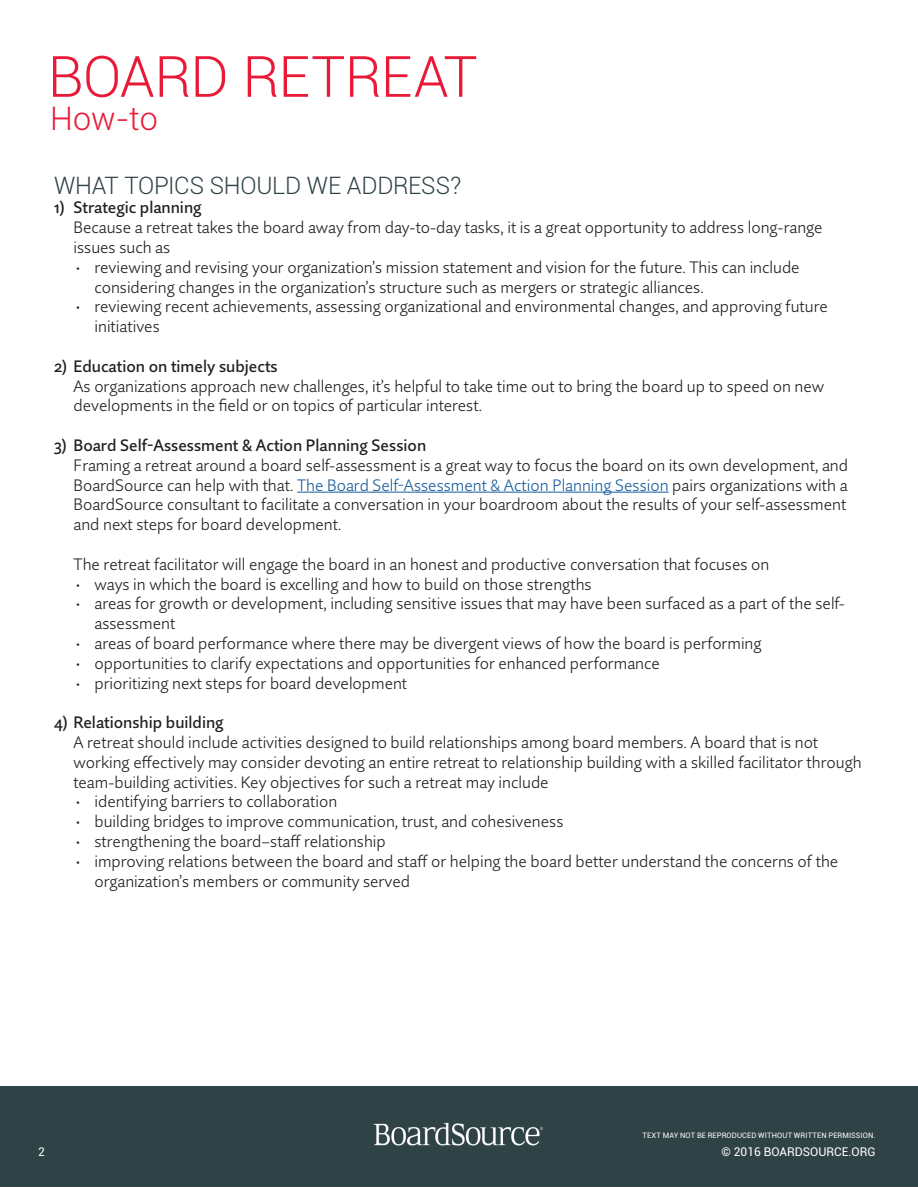
<style>
.page{position:relative;width:918px;height:1188px;background:#fff}
.page>*{position:absolute;margin:0;border:0;box-sizing:border-box;transform-origin:0 0}
.t1{font:300 57px "Roboto";letter-spacing:-.015em;color:#e91938}
.t2{font:300 32.4px "Roboto";color:#e91938}
.t3{font:300 24px "Roboto";letter-spacing:-.015em;color:#2f4246}
.t4{font:300 16.5px/19.8px "Quire Sans Pro";color:#231f20}
.t5{font:500 16.5px "Quire Sans Pro";color:#231f20}
.t6{font:12px "Roboto";color:#fff}
.t7{font:7.5px "Roboto";letter-spacing:.015em;color:#fff}
.s1{color:#175d9e}
</style>
<div class="page">
<div style="left:0;top:1087px;width:918px;height:100px;background:#2f4246"></div>
<img style="left:374px;top:1122px;width:170px;height:24px">
<hr style="left:297px;top:492px;width:372px;height:1px;background:#175d9e">
<h1 class="t1" style="left:48px;top:37px;width:431px">BOARD RETREAT</h1>
<h2 class="t2" style="left:50px;top:96px;width:109px">How-to</h2>
<p class="t3" style="left:54px;top:168px;width:409px">WHAT TOPICS SHOULD WE ADDRESS?</p>
<p class="t5" style="left:54px;top:197px;width:149px">1) Strategic planning</p>
<p class="t4" style="left:74px;top:217px;width:750px">Because a retreat takes the board away from day-to-day tasks, it is a great opportunity to address long-range issues such as</p>
<p class="t4" style="left:94px;top:257px;width:707px;text-indent:-20px">• reviewing and revising your organization’s mission statement and vision for the future. This can include considering changes in the organization’s structure such as mergers or strategic alliances.</p>
<p class="t4" style="left:94px;top:296px;width:735px;text-indent:-20px">• reviewing recent achievements, assessing organizational and environmental changes, and approving future initiatives</p>
<p class="t5" style="left:54px;top:356px;width:225px">2) Education on timely subjects</p>
<p class="t4" style="left:74px;top:376px;width:752px">As organizations approach new challenges, it’s helpful to take time out to bring the board up to speed on new developments in the field or on topics of particular interest.</p>
<p class="t5" style="left:54px;top:435px;width:374px">3) Board Self-Assessment &amp; Action Planning Session</p>
<p class="t4" style="left:74px;top:455px;width:776px;text-align:justify">Framing a retreat around a board self-assessment is a great way to focus the board on its own development, and BoardSource can help with that. <span class="s1">The Board Self-Assessment &amp; Action Planning Session</span> pairs organizations with a BoardSource consultant to facilitate a conversation in your boardroom about the results of your self-assessment and next steps for board development.</p>
<p class="t4" style="left:74px;top:554px;width:697px">The retreat facilitator will engage the board in an honest and productive conversation that focuses on</p>
<p class="t4" style="left:75px;top:574px;width:518px">• ways in which the board is excelling and how to build on those strengths</p>
<p class="t4" style="left:94px;top:593px;width:752px;text-indent:-20px">• areas for growth or development, including sensitive issues that may have been surfaced as a part of the self&shy;assessment</p>
<p class="t4" style="left:75px;top:633px;width:688px">• areas of board performance where there may be divergent views of how the board is performing</p>
<p class="t4" style="left:75px;top:653px;width:586px">• opportunities to clarify expectations and opportunities for enhanced performance</p>
<p class="t4" style="left:75px;top:673px;width:334px">• prioritizing next steps for board development</p>
<p class="t5" style="left:54px;top:712px;width:171px">4) Relationship building</p>
<p class="t4" style="left:74px;top:732px;width:790px">A retreat should include activities designed to build relationships among board members. A board that is not working effectively may consider devoting an entire retreat to relationship building with a skilled facilitator through team-building activities. Key objectives for such a retreat may include</p>
<p class="t4" style="left:75px;top:791px;width:264px">• identifying barriers to collaboration</p>
<p class="t4" style="left:75px;top:811px;width:490px">• building bridges to improve communication, trust, and cohesiveness</p>
<p class="t4" style="left:75px;top:831px;width:312px">• strengthening the board–staff relationship</p>
<p class="t4" style="left:94px;top:851px;width:745px;text-indent:-20px">• improving relations between the board and staff or helping the board better understand the concerns of the organization’s members or community served</p>
<p class="t6" style="left:38px;top:1144px;width:8px">2</p>
<p class="t7" style="left:642px;top:1130px;width:235px">TEXT MAY NOT BE REPRODUCED WITHOUT WRITTEN PERMISSION.</p>
<p class="t6" style="left:721px;top:1143px;width:156px">© 2016 BOARDSOURCE.ORG</p>
</div>
